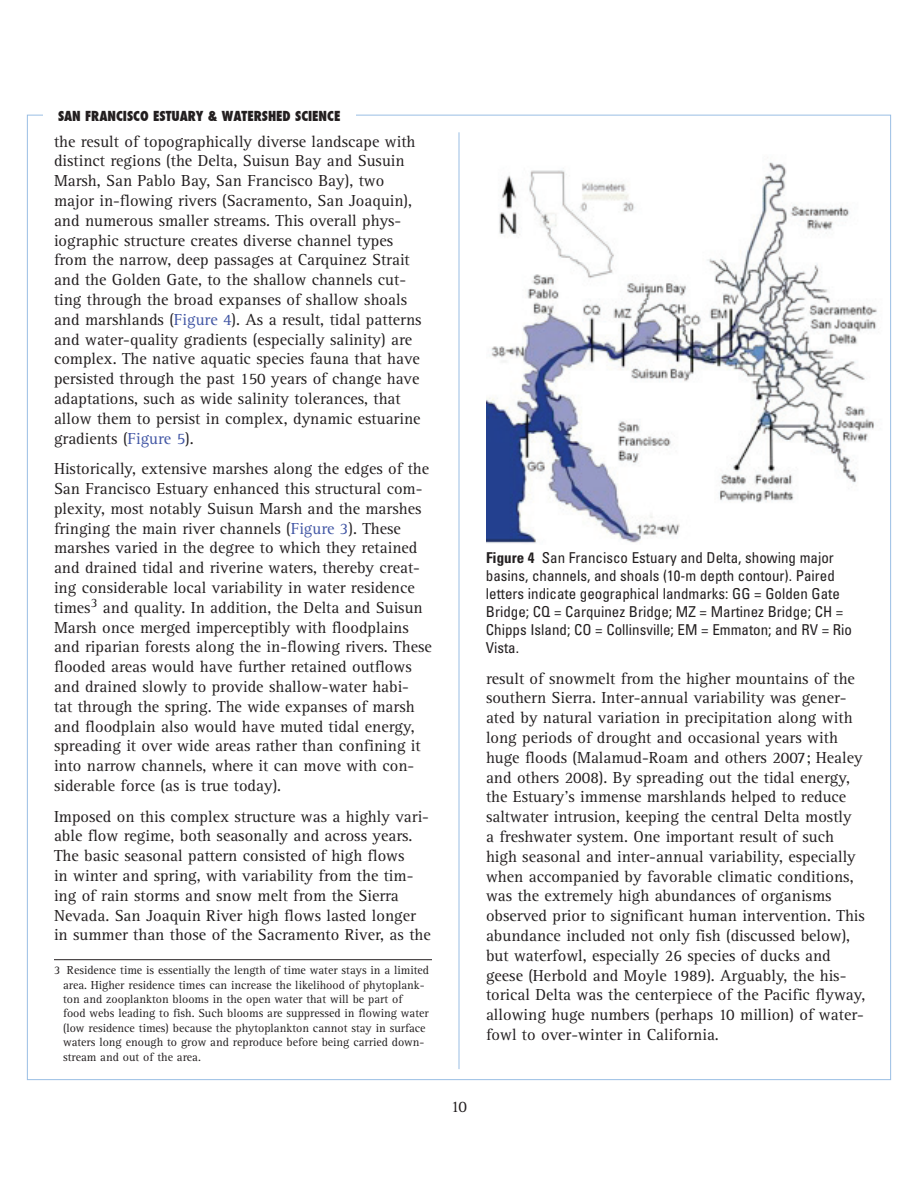
<style>
.page{position:relative;width:918px;height:1188px;background:#fff}
.page>*{position:absolute;margin:0;border:0;box-sizing:border-box;transform-origin:0 0}
.t1{font:16.5px/19.8px "Rotis Serif";color:#231f20}
.t2{font:condensed 15px/18px "Univers";color:#231f20}
.t3{font:800 condensed 13.5px "Futura";color:#231f20}
.t4{font:12px/14.4px "Rotis Serif";color:#231f20}
.s1{color:#4155a4}
.s2{font-weight:700}
</style>
<div class="page">
<hr style="left:459px;top:132px;width:1px;height:937px;background:#9abfe4">
<hr style="left:54px;top:959px;width:378px;height:1px;background:#231f20">
<img style="left:486px;top:162px;width:391px;height:381px">
<p class="t3" style="left:58px;top:106px;width:284px">SAN FRANCISCO ESTUARY &amp; WATERSHED SCIENCE</p>
<p class="t1" style="left:54px;top:132px;width:369px">the result of topographically diverse landscape with distinct regions (the Delta, Suisun Bay and Susuin Marsh, San Pablo Bay, San Francisco Bay), two major in-flowing rivers (Sacramento, San Joaquin), and numerous smaller streams. This overall phys&shy;iographic structure creates diverse channel types from the narrow, deep passages at Carquinez Strait and the Golden Gate, to the shallow channels cut&shy;ting through the broad expanses of shallow shoals and marshlands (<span class="s1">Figure 4</span>). As a result, tidal patterns and water-quality gradients (especially salinity) are complex. The native aquatic species fauna that have persisted through the past 150 years of change have adaptations, such as wide salinity tolerances, that allow them to persist in complex, dynamic estuarine gradients (<span class="s1">Figure 5</span>).</p>
<p class="t1" style="left:54px;top:459px;width:379px">Historically, extensive marshes along the edges of the San Francisco Estuary enhanced this structural com&shy;plexity, most notably Suisun Marsh and the marshes fringing the main river channels (<span class="s1">Figure 3</span>). These marshes varied in the degree to which they retained and drained tidal and riverine waters, thereby creat&shy;ing considerable local variability in water residence times<sup>3</sup> and quality. In addition, the Delta and Suisun Marsh once merged imperceptibly with floodplains and riparian forests along the in-flowing rivers. These flooded areas would have further retained outflows and drained slowly to provide shallow-water habi-<br>tat through the spring. The wide expanses of marsh and floodplain also would have muted tidal energy, spreading it over wide areas rather than confining it into narrow channels, where it can move with con&shy;siderable force (as is true today).</p>
<p class="t1" style="left:54px;top:807px;width:378px">Imposed on this complex structure was a highly vari&shy;able flow regime, both seasonally and across years.<br>The basic seasonal pattern consisted of high flows<br>in winter and spring, with variability from the tim&shy;ing of rain storms and snow melt from the Sierra Nevada. San Joaquin River high flows lasted longer in summer than those of the Sacramento River, as the</p>
<p class="t4" style="left:63px;top:963px;width:368px;text-indent:-9px">3 Residence time is essentially the length of time water stays in a limited area. Higher residence times can increase the likelihood of phytoplank&shy;ton and zooplankton blooms in the open water that will be part of<br>food webs leading to fish. Such blooms are suppressed in flowing water (low residence times) because the phytoplankton cannot stay in surface waters long enough to grow and reproduce before being carried down&shy;stream and out of the area.</p>
<p class="t2" style="left:486px;top:548px;width:368px"><span class="s2">Figure 4</span> San Francisco Estuary and Delta, showing major basins, channels, and shoals (10-m depth contour). Paired letters indicate geographical landmarks: GG = Golden Gate Bridge; CQ = Carquinez Bridge; MZ = Martinez Bridge; CH = Chipps Island; CO = Collinsville; EM = Emmaton; and RV = Rio Vista.</p>
<p class="t1" style="left:486px;top:669px;width:381px">result of snowmelt from the higher mountains of the southern Sierra. Inter-annual variability was gener&shy;ated by natural variation in precipitation along with long periods of drought and occasional years with huge floods (Malamud-Roam and others 2007; Healey and others 2008). By spreading out the tidal energy, the Estuary’s immense marshlands helped to reduce saltwater intrusion, keeping the central Delta mostly<br>a freshwater system. One important result of such high seasonal and inter-annual variability, especially when accompanied by favorable climatic conditions, was the extremely high abundances of organisms observed prior to significant human intervention. This abundance included not only fish (discussed below), but waterfowl, especially 26 species of ducks and geese (Herbold and Moyle 1989). Arguably, the his&shy;torical Delta was the centerpiece of the Pacific flyway, allowing huge numbers (perhaps 10 million) of water&shy;fowl to over-winter in California.</p>
<p class="t1" style="left:451px;top:1098px;width:18px">10</p>
</div>
